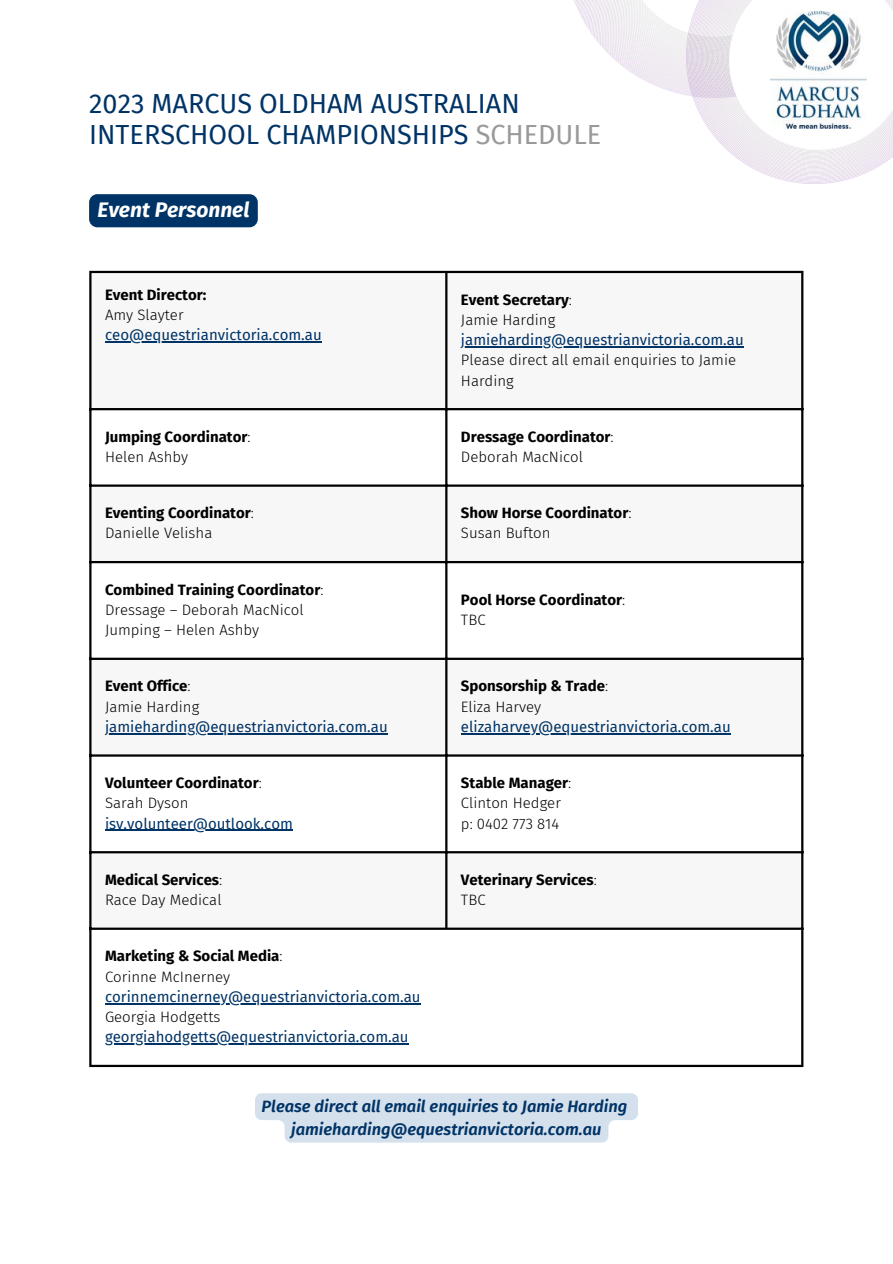
<style>
.page{position:relative;width:893px;height:1264px;background:#fff}
.page>*{position:absolute;margin:0;border:0;box-sizing:border-box;transform-origin:0 0}
.t1{font:27px/31.5px "Fira Sans";color:#036}
.t2{font:italic 700 21px "Fira Sans";color:#fff}
.t3{font:italic 600 16.5px "Fira Sans";color:#036}
.t4{font:700 15px "Fira Sans";color:#000}
.t5{font:300 15px/20.2px "Fira Sans";color:#000}
.t6{font:15px "Fira Sans";color:#036}
.s1{color:#999}
.s2{font-weight:300}
</style>
<div class="page">
<div style="left:89px;top:194px;width:169px;height:33px;background:#036;border-radius:8px"></div>
<svg style="left:91px;top:273px;width:710px;height:654px"></svg>
<hr style="left:105px;top:341px;width:217px;height:1px;background:#036">
<hr style="left:461px;top:346px;width:282px;height:1px;background:#036">
<hr style="left:105px;top:733px;width:282px;height:1px;background:#036">
<hr style="left:461px;top:733px;width:269px;height:1px;background:#036">
<hr style="left:105px;top:829px;width:188px;height:1px;background:#036">
<hr style="left:105px;top:1002px;width:315px;height:2px;background:#036">
<hr style="left:105px;top:1043px;width:303px;height:1px;background:#036">
<hr style="left:89px;top:273px;width:2px;height:791px;background:#000">
<hr style="left:445px;top:273px;width:2px;height:654px;background:#000">
<hr style="left:801px;top:273px;width:2px;height:791px;background:#000">
<hr style="left:89px;top:271px;width:714px;height:2px;background:#000">
<hr style="left:89px;top:408px;width:714px;height:2px;background:#000">
<hr style="left:89px;top:484px;width:714px;height:3px;background:#000">
<hr style="left:89px;top:561px;width:714px;height:2px;background:#000">
<hr style="left:89px;top:657px;width:714px;height:3px;background:#000">
<hr style="left:89px;top:754px;width:714px;height:2px;background:#000">
<hr style="left:89px;top:851px;width:714px;height:2px;background:#000">
<hr style="left:89px;top:927px;width:714px;height:2px;background:#000">
<hr style="left:89px;top:1064px;width:714px;height:3px;background:#000">
<svg style="left:255px;top:1093px;width:383px;height:49px;background:#d7e2ed"></svg>
<img style="left:727px;top:150px;width:165px;height:34px">
<img style="left:573px;top:0;width:156px;height:150px">
<svg style="left:729px;top:0;width:163px;height:150px"></svg>
<img style="left:770px;top:11px;width:96px;height:117px">
<p class="t1" style="left:89px;top:88px;width:513px">2023 MARCUS OLDHAM AUSTRALIAN<br>INTERSCHOOL CHAMPIONSHIPS <span class="s1">SCHEDULE</span></p>
<p class="t2" style="left:97px;top:198px;width:153px">Event Personnel</p>
<p class="t4" style="left:105px;top:286px;width:103px">Event Director:</p>
<p class="t5" style="left:105px;top:305px;width:80px">Amy Slayter</p>
<p class="t6" style="left:105px;top:326px;width:218px">ceo@equestrianvictoria.com.au</p>
<p class="t4" style="left:105px;top:428px;width:147px">Jumping Coordinator<span class="s2">:</span></p>
<p class="t5" style="left:105px;top:447px;width:85px">Helen Ashby</p>
<p class="t4" style="left:105px;top:504px;width:150px">Eventing Coordinator<span class="s2">:</span></p>
<p class="t5" style="left:105px;top:523px;width:109px">Danielle Velisha</p>
<p class="t4" style="left:105px;top:580px;width:220px">Combined Training Coordinator<span class="s2">:</span></p>
<p class="t5" style="left:105px;top:600px;width:200px">Dressage – Deborah MacNicol</p>
<p class="t5" style="left:105px;top:620px;width:156px">Jumping – Helen Ashby</p>
<p class="t4" style="left:105px;top:677px;width:87px">Event Office<span class="s2">:</span></p>
<p class="t5" style="left:105px;top:696px;width:96px">Jamie Harding</p>
<p class="t6" style="left:105px;top:718px;width:284px">jamieharding@equestrianvictoria.com.au</p>
<p class="t4" style="left:105px;top:774px;width:158px">Volunteer Coordinator<span class="s2">:</span></p>
<p class="t5" style="left:105px;top:793px;width:85px">Sarah Dyson</p>
<p class="t6" style="left:105px;top:814px;width:189px">isv.volunteer@outlook.com</p>
<p class="t4" style="left:105px;top:870px;width:119px">Medical Services<span class="s2">:</span></p>
<p class="t5" style="left:105px;top:890px;width:118px">Race Day Medical</p>
<p class="t4" style="left:105px;top:947px;width:179px">Marketing &amp; Social Media<span class="s2">:</span></p>
<p class="t5" style="left:105px;top:966px;width:127px">Corinne McInerney</p>
<p class="t6" style="left:105px;top:987px;width:317px">corinnemcinerney@equestrianvictoria.com.au</p>
<p class="t5" style="left:105px;top:1006px;width:117px">Georgia Hodgetts</p>
<p class="t6" style="left:105px;top:1028px;width:305px">georgiahodgetts@equestrianvictoria.com.au</p>
<p class="t4" style="left:461px;top:290px;width:112px">Event Secretary<span class="s2">:</span></p>
<p class="t5" style="left:461px;top:310px;width:96px">Jamie Harding</p>
<p class="t6" style="left:461px;top:331px;width:284px">jamieharding@equestrianvictoria.com.au</p>
<p class="t5" style="left:461px;top:350px;width:276px">Please direct all email enquiries to Jamie<br>Harding</p>
<p class="t4" style="left:461px;top:428px;width:154px">Dressage Coordinator<span class="s2">:</span></p>
<p class="t5" style="left:461px;top:447px;width:123px">Deborah MacNicol</p>
<p class="t4" style="left:461px;top:504px;width:172px">Show Horse Coordinator<span class="s2">:</span></p>
<p class="t5" style="left:461px;top:523px;width:91px">Susan Bufton</p>
<p class="t4" style="left:461px;top:591px;width:166px">Pool Horse Coordinator<span class="s2">:</span></p>
<p class="t5" style="left:461px;top:610px;width:26px">TBC</p>
<p class="t4" style="left:461px;top:677px;width:149px">Sponsorship &amp; Trade<span class="s2">:</span></p>
<p class="t5" style="left:461px;top:696px;width:82px">Eliza Harvey</p>
<p class="t6" style="left:461px;top:718px;width:271px">elizaharvey@equestrianvictoria.com.au</p>
<p class="t4" style="left:461px;top:774px;width:112px">Stable Manager<span class="s2">:</span></p>
<p class="t5" style="left:461px;top:793px;width:101px">Clinton Hedger</p>
<p class="t5" style="left:461px;top:813px;width:100px">p: 0402 773 814</p>
<p class="t4" style="left:461px;top:870px;width:137px">Veterinary Services<span class="s2">:</span></p>
<p class="t5" style="left:461px;top:890px;width:26px">TBC</p>
<p class="t3" style="left:261px;top:1096px;width:367px">Please direct all email enquiries to Jamie Harding</p>
<p class="t3" style="left:291px;top:1119px;width:312px">jamieharding@equestrianvictoria.com.au</p>
</div>
